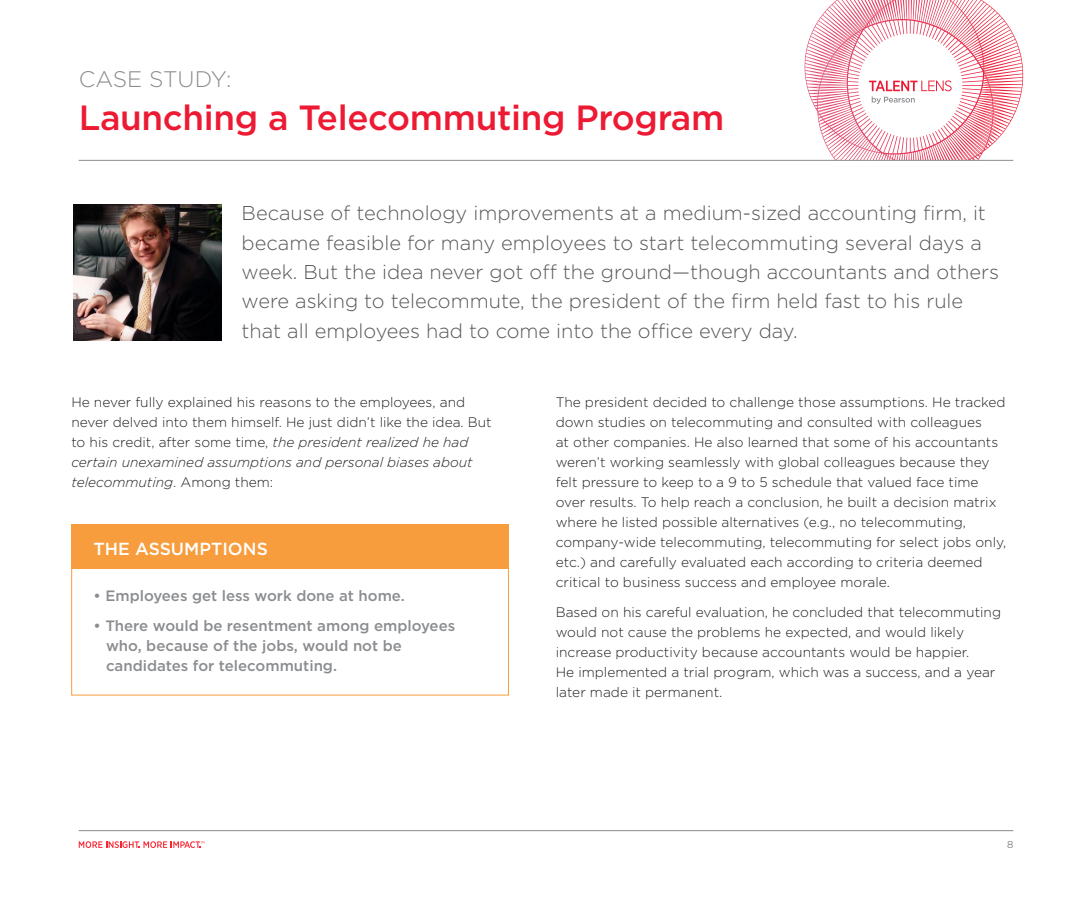
<style>
.page{position:relative;width:1080px;height:900px;background:#fff}
.page>*{position:absolute;margin:0;border:0;box-sizing:border-box;transform-origin:0 0}
.t1{font:500 35px "Gotham";letter-spacing:-.01em;color:#ed1a33}
.t2{font:300 22.5px "Gotham";color:#8a8c8f}
.t3{font:300 20px/29.4px "Gotham";color:#57585a}
.t4{font:500 17.5px "Gotham";color:#fff}
.t5{font:500 15px/20px "Gotham";color:#8a8c8f}
.t6{font:300 13.75px/20px "Gotham";color:#231f20}
.t7{font:300 10px "Gotham";color:#57585a}
.s1{font-style:italic}
</style>
<div class="page">
<svg style="left:805px;top:0;width:147px;height:160px"></svg>
<hr style="left:79px;top:160px;width:934px;height:1px;background:#8a8c8f">
<hr style="left:79px;top:830px;width:934px;height:1px;background:#8a8c8f">
<svg style="left:79px;top:841px;width:125px;height:7px"></svg>
<div style="left:71px;top:524px;width:438px;height:44px;background:#f89d3d"></div>
<img style="left:74px;top:204px;width:148px;height:136px">
<p class="t2" style="left:79px;top:65px;width:154px">CASE STUDY:</p>
<p class="t1" style="left:79px;top:95px;width:647px">Launching a Telecommuting Program</p>
<p class="t3" style="left:242px;top:198px;width:746px">Because of technology improvements at a medium-sized accounting firm, it became feasible for many employees to start telecommuting several days a</p>
<p class="t3" style="left:242px;top:257px;width:759px">week. But the idea never got off the ground—though accountants and others were asking to telecommute, the president of the firm held fast to his rule that all employees had to come into the office every day.</p>
<p class="t6" style="left:71px;top:392px;width:422px">He never fully explained his reasons to the employees, and never delved into them himself. He just didn’t like the idea. But to his credit, after some time, <span class="s1">the president realized he had certain unexamined assumptions and personal biases about telecommuting</span>. Among them:</p>
<p class="t4" style="left:94px;top:537px;width:176px">THE ASSUMPTIONS</p>
<p class="t5" style="left:94px;top:586px;width:313px">• Employees get less work done at home.</p>
<p class="t5" style="left:106px;top:616px;width:351px;text-indent:-12px">• There would be resentment among employees who, because of the jobs, would not be candidates for telecommuting.</p>
<p class="t6" style="left:556px;top:392px;width:452px">The president decided to challenge those assumptions. He tracked down studies on telecommuting and consulted with colleagues<br>at other companies. He also learned that some of his accountants weren’t working seamlessly with global colleagues because they felt pressure to keep to a 9 to 5 schedule that valued face time over results. To help reach a conclusion, he built a decision matrix where he listed possible alternatives (e.g., no telecommuting, company-wide telecommuting, telecommuting for select jobs only, etc.) and carefully evaluated each according to criteria deemed critical to business success and employee morale.</p>
<p class="t6" style="left:556px;top:602px;width:447px">Based on his careful evaluation, he concluded that telecommuting would not cause the problems he expected, and would likely increase productivity because accountants would be happier.<br>He implemented a trial program, which was a success, and a year later made it permanent.</p>
<p class="t7" style="left:1007px;top:838px;width:8px">8</p>
</div>
